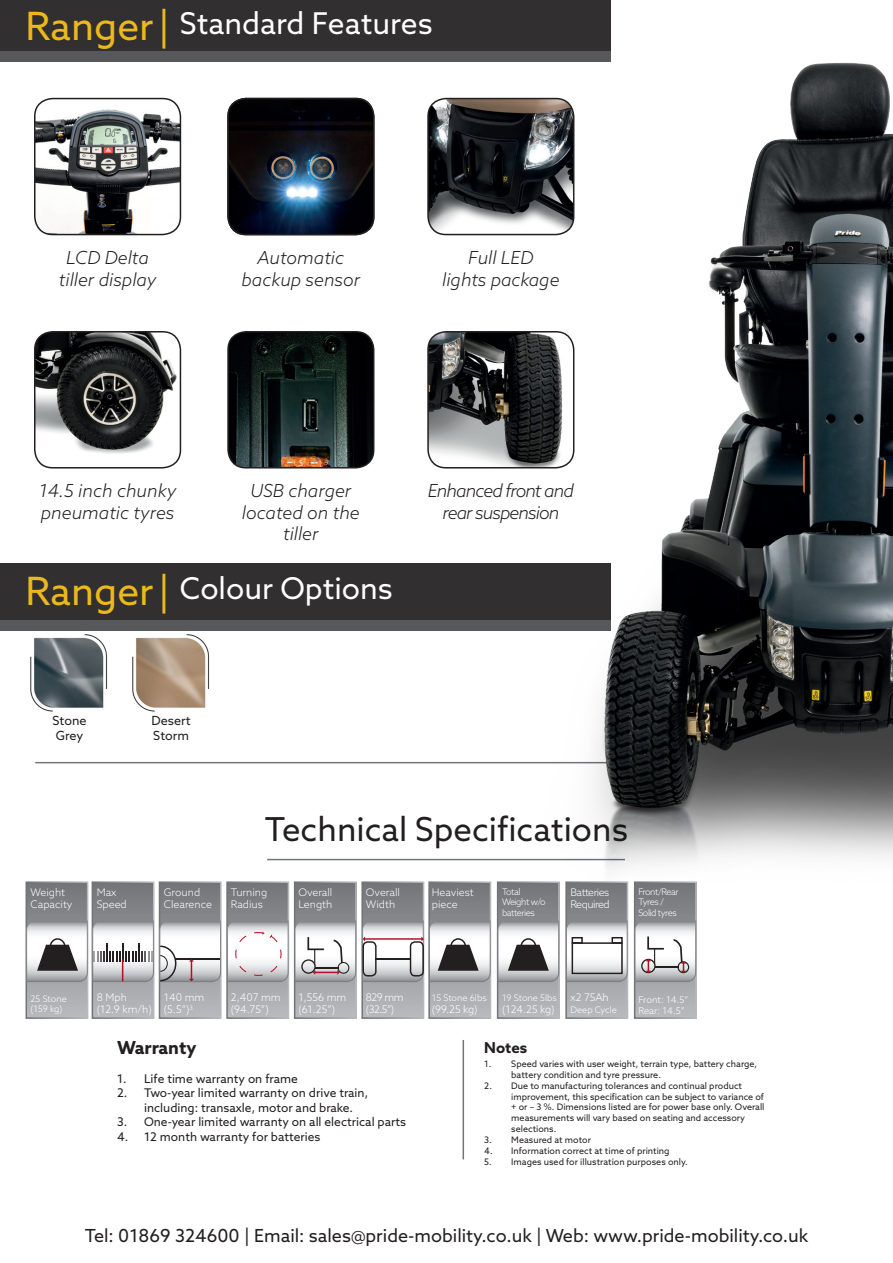
<style>
.page{position:relative;width:893px;height:1263px;background:#fff}
.page>*{position:absolute;margin:0;border:0;box-sizing:border-box;transform-origin:0 0}
.t1{font:33px "Azo Sans";color:#231f20}
.t2{font:30px "Azo Sans";color:#fff}
.t3{font:italic 300 18px/21.6px "Azo Sans";color:#231f20}
.t4{font:18px "Azo Sans";color:#231f20}
.t5{font:italic 300 18px/21.6px "Azo Sans";letter-spacing:-.05em;color:#231f20;text-align:center}
.t6{font:700 18px "Azo Sans";color:#231f20}
.t7{font:700 15px "Azo Sans";color:#231f20}
.t8{font:12.6px "Azo Sans";color:#231f20}
.t9{font:12px/14.4px "Azo Sans";color:#231f20}
.t10{font:300 10.5px/12.6px "Azo Sans";color:#fff}
.t11{font:300 10.5px/12.6px "Azo Sans";letter-spacing:-.05em;color:#fff}
.t12{font:300 9.3px "Azo Sans";color:#fff}
.t13{font:9px/10.8px "Azo Sans";color:#231f20}
.t14{font:300 9px/10.8px "Azo Sans";letter-spacing:-.05em;color:#fff}
.t15{font:300 9px "Azo Sans";color:#fff}
.s1{font-size:39px;color:#edb81b}
</style>
<div class="page">
<div style="left:0;top:563px;width:611px;height:67px;background:#312f30"></div>
<div style="left:0;top:620px;width:611px;height:10px;background:#57585a"></div>
<div style="left:0;top:0;width:611px;height:62px;background:#312f30"></div>
<div style="left:0;top:52px;width:611px;height:10px;background:#57585a"></div>
<img style="left:30px;top:634px;width:78px;height:78px">
<img style="left:132px;top:634px;width:78px;height:78px">
<svg style="left:29px;top:884px;width:56px;height:132px;background:#959699"></svg>
<svg style="left:95px;top:884px;width:56px;height:132px;background:#959699"></svg>
<svg style="left:229px;top:884px;width:57px;height:132px;background:#959699"></svg>
<svg style="left:297px;top:884px;width:57px;height:132px;background:#959699"></svg>
<svg style="left:227px;top:920px;width:129px;height:62px"></svg>
<svg style="left:637px;top:884px;width:57px;height:132px;background:#959699"></svg>
<svg style="left:364px;top:884px;width:57px;height:132px;background:#959699"></svg>
<svg style="left:500px;top:884px;width:57px;height:132px;background:#959699"></svg>
<svg style="left:497px;top:920px;width:62px;height:62px"></svg>
<svg style="left:568px;top:884px;width:57px;height:132px;background:#959699"></svg>
<svg style="left:566px;top:920px;width:62px;height:62px"></svg>
<div style="left:572px;top:942px;width:51px;height:32px;border:2px solid #231f20"></div>
<div style="left:572px;top:937px;width:11px;height:6px;border:2px solid #231f20"></div>
<div style="left:611px;top:937px;width:12px;height:6px;border:2px solid #231f20"></div>
<svg style="left:162px;top:884px;width:57px;height:132px;background:#959699"></svg>
<div style="left:159px;top:881px;width:63px;height:138px;border:2px solid #fff"></div>
<svg style="left:26px;top:920px;width:195px;height:62px"></svg>
<svg style="left:431px;top:884px;width:57px;height:132px;background:#959699"></svg>
<svg style="left:362px;top:920px;width:129px;height:62px"></svg>
<svg style="left:634px;top:920px;width:62px;height:62px"></svg>
<img style="left:543px;top:51px;width:350px;height:820px">
<img style="left:35px;top:99px;width:145px;height:136px">
<div style="left:34px;top:98px;width:147px;height:137px;border:2px solid #231f20;border-radius:18px"></div>
<img style="left:228px;top:99px;width:146px;height:136px">
<div style="left:227px;top:98px;width:147px;height:137px;border:2px solid #231f20;border-radius:18px"></div>
<img style="left:428px;top:99px;width:146px;height:136px">
<div style="left:427px;top:98px;width:147px;height:137px;border:2px solid #231f20;border-radius:18px"></div>
<img style="left:35px;top:332px;width:145px;height:136px">
<div style="left:34px;top:331px;width:147px;height:137px;border:2px solid #231f20;border-radius:18px"></div>
<img style="left:228px;top:332px;width:146px;height:136px">
<div style="left:227px;top:331px;width:147px;height:137px;border:2px solid #231f20;border-radius:18px"></div>
<img style="left:428px;top:332px;width:146px;height:136px">
<div style="left:427px;top:331px;width:147px;height:137px;border:2px solid #231f20;border-radius:18px"></div>
<p class="t2" style="left:26px;top:4px;width:409px"><span class="s1">Ranger|</span> Standard Features</p>
<p class="t3" style="left:66px;top:247px;width:84px">LCD Delta</p>
<p class="t3" style="left:59px;top:268px;width:99px">tiller display</p>
<p class="t3" style="left:258px;top:247px;width:88px">Automatic</p>
<p class="t3" style="left:242px;top:268px;width:120px">backup sensor</p>
<p class="t3" style="left:468px;top:247px;width:67px">Full LED</p>
<p class="t3" style="left:442px;top:268px;width:119px">lights package</p>
<p class="t3" style="left:39px;top:479px;width:139px">14.5 inch chunky pneumatic tyres</p>
<p class="t3" style="left:250px;top:479px;width:103px">USB charger</p>
<p class="t3" style="left:242px;top:501px;width:119px;text-align:center">located on the tiller</p>
<p class="t2" style="left:26px;top:569px;width:369px"><span class="s1">Ranger|</span> Colour Options</p>
<p class="t5" style="left:428px;top:479px;width:147px">Enhanced front and rear suspension</p>
<p class="t8" style="left:53px;top:712px;width:36px">Stone</p>
<p class="t8" style="left:56px;top:727px;width:29px">Grey</p>
<p class="t8" style="left:152px;top:712px;width:41px">Desert</p>
<p class="t8" style="left:153px;top:727px;width:37px">Storm</p>
<p class="t10" style="left:31px;top:885px;width:36px">Weight</p>
<p class="t10" style="left:31px;top:898px;width:43px">Capacity</p>
<p class="t10" style="left:97px;top:885px;width:32px">Max<br>Speed</p>
<p class="t10" style="left:164px;top:885px;width:38px">Ground</p>
<p class="t10" style="left:164px;top:898px;width:50px">Clearence</p>
<p class="t1" style="left:265px;top:808px;width:365px">Technical Specifications</p>
<p class="t14" style="left:502px;top:886px;width:45px">Total<br>Weight w/o batteries</p>
<p class="t11" style="left:570px;top:885px;width:41px">Batteries<br>Required</p>
<p class="t10" style="left:231px;top:885px;width:38px">Turning<br>Radius</p>
<p class="t10" style="left:298px;top:885px;width:35px">Overall<br>Length</p>
<p class="t14" style="left:638px;top:886px;width:42px">Front/Rear<br>Tyres /</p>
<p class="t14" style="left:638px;top:907px;width:40px">Solid tyres</p>
<p class="t10" style="left:366px;top:885px;width:35px">Overall<br>Width</p>
<p class="t10" style="left:432px;top:885px;width:44px">Heaviest</p>
<p class="t10" style="left:432px;top:898px;width:27px">piece</p>
<p class="t14" style="left:31px;top:993px;width:38px">25 Stone</p>
<p class="t14" style="left:31px;top:1003px;width:33px">(159 kg)</p>
<p class="t10" style="left:97px;top:990px;width:32px">8 Mph</p>
<p class="t10" style="left:97px;top:1003px;width:56px">(12.9 km/h)</p>
<p class="t10" style="left:164px;top:990px;width:42px">140 mm (5.5”)<sup>3</sup></p>
<p class="t10" style="left:366px;top:990px;width:39px">829 mm</p>
<p class="t10" style="left:366px;top:1003px;width:30px">(32.5”)</p>
<p class="t10" style="left:231px;top:990px;width:51px">2,407 mm (94.75”)</p>
<p class="t10" style="left:298px;top:990px;width:49px">1,556 mm (61.25”)</p>
<p class="t15" style="left:502px;top:992px;width:56px">19 Stone 5lbs</p>
<p class="t15" style="left:432px;top:992px;width:56px">15 Stone 6lbs</p>
<p class="t10" style="left:432px;top:1003px;width:47px">(99.25 kg)</p>
<p class="t10" style="left:502px;top:1003px;width:54px">(124.25 kg)</p>
<p class="t10" style="left:570px;top:990px;width:40px">x2 75Ah</p>
<p class="t15" style="left:570px;top:1004px;width:48px">Deep Cycle</p>
<p class="t12" style="left:638px;top:993px;width:51px">Front: 14.5”</p>
<p class="t12" style="left:638px;top:1004px;width:48px">Rear: 14.5”</p>
<p class="t6" style="left:117px;top:1036px;width:81px">Warranty</p>
<p class="t9" style="left:117px;top:1071px;width:182px">1. Life time warranty on frame</p>
<p class="t9" style="left:144px;top:1086px;width:226px;text-indent:-27px">2. Two-year limited warranty on drive train, including: transaxle, motor and brake.</p>
<p class="t9" style="left:117px;top:1114px;width:291px">3. One-year limited warranty on all electrical parts</p>
<p class="t9" style="left:117px;top:1129px;width:205px">4. 12 month warranty for batteries</p>
<p class="t7" style="left:484px;top:1037px;width:44px">Notes</p>
<p class="t13" style="left:511px;top:1058px;width:247px;text-indent:-27px">1. Speed varies with user weight, terrain type, battery charge, battery condition and tyre pressure.</p>
<p class="t13" style="left:511px;top:1080px;width:255px;text-indent:-27px">2. Due to manufacturing tolerances and continual product improvement, this specification can be subject to variance of + or – 3 %. Dimensions listed are for power base only. Overall measurements will vary based on seating and accessory selections.</p>
<p class="t13" style="left:484px;top:1134px;width:108px">3. Measured at motor</p>
<p class="t13" style="left:484px;top:1145px;width:187px">4. Information correct at time of printing</p>
<p class="t13" style="left:484px;top:1156px;width:205px">5. Images used for illustration purposes only.</p>
<p class="t4" style="left:85px;top:1224px;width:725px">Tel: 01869 324600 | Email: sales@pride-mobility.co.uk | Web: www.pride-mobility.co.uk</p>
</div>
